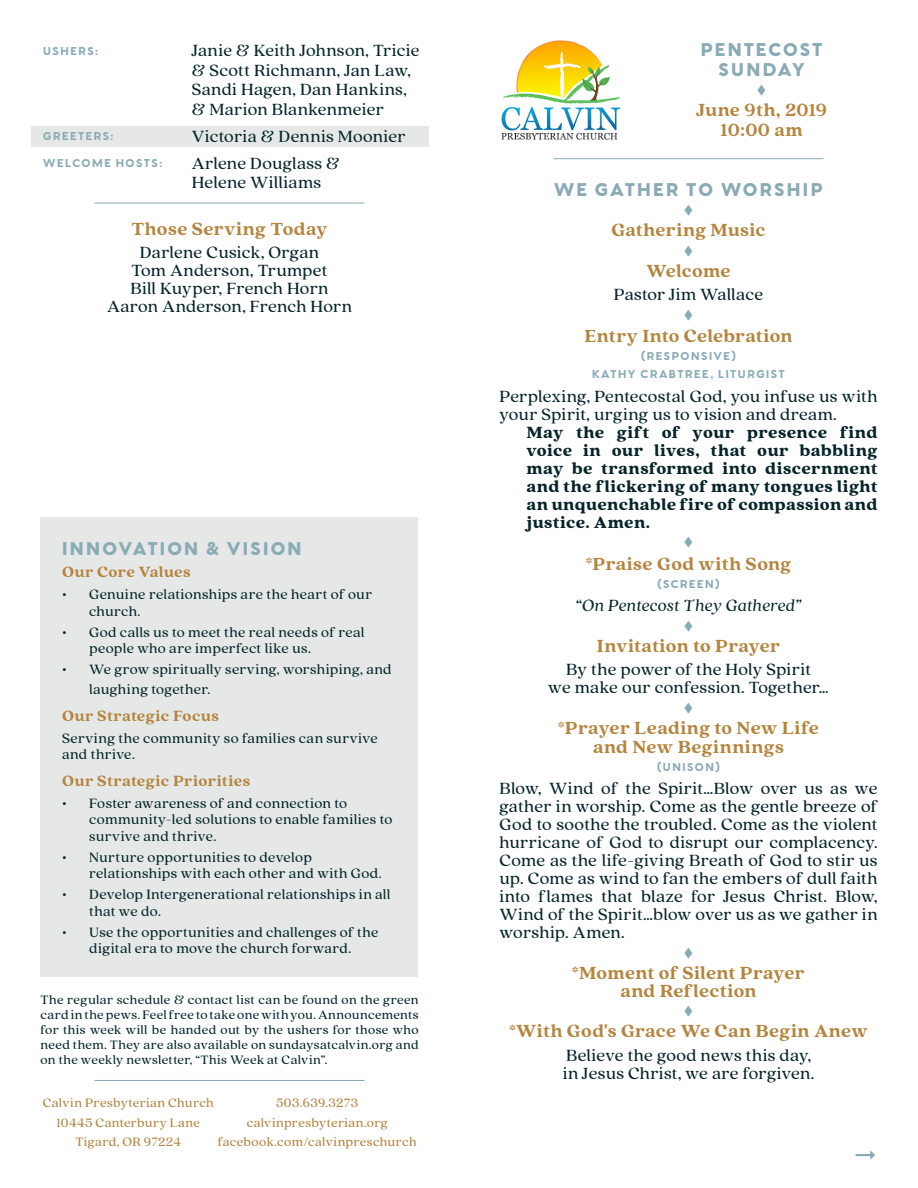
<style>
.page{position:relative;width:918px;height:1188px;background:#fff}
.page>*{position:absolute;margin:0;border:0;box-sizing:border-box;transform-origin:0 0}
.Heading_2{font:800 19.5px/18px "Quincy CF";letter-spacing:.015em;color:#b5853d;text-align:center}
.Heading_1{font:900 19.5px "Venti CF";letter-spacing:.11em;color:#8aabb5}
.Body_Copy_Regular{font:18px/18px "Quincy CF Text";letter-spacing:.015em;color:#072429}
.Body_Copy_Centered{font:18px "Quincy CF Text";letter-spacing:.015em;color:#072429}
.Body_Copy_Bold{font:900 18px/18px "Quincy CF";letter-spacing:.02em;color:#072429;text-align:justify}
.t1{font:18px/19.5px "Quincy CF Text";letter-spacing:.015em;color:#07262b}
.Body_Copy_Italics{font:italic 18px "Quincy CF Text";letter-spacing:.02em;color:#072429}
.Heading_2-2{font:800 16.5px "Quincy CF";letter-spacing:.02em;color:#b5853d}
.t2{font:15px/16.5px "Quincy CF Text";letter-spacing:.025em;color:#05262b}
.t3{font:13.5px/15px "Quincy CF Text";letter-spacing:.025em;color:#05262b;text-align:justify}
.t4{font:13.5px "Quincy CF Text";letter-spacing:.03em;color:#b5843d}
.Small_Text{font:800 12px "Venti CF";letter-spacing:.13em;color:#89aab5}
</style>
<div class="page">
<img style="left:501px;top:40px;width:120px;height:100px">
<hr style="left:554px;top:158px;width:270px;height:1px;background:#89aab5">
<div style="left:40px;top:518px;width:378px;height:459px;background:#e5e8e7"></div>
<hr style="left:94px;top:1080px;width:270px;height:1px;background:#89aab5">
<div style="left:31px;top:126px;width:398px;height:21px;background:#e5e8e7"></div>
<hr style="left:94px;top:203px;width:270px;height:1px;background:#89aab5">
<p class="Small_Text" style="left:43px;top:43px;width:56px">USHERS:</p>
<p class="t1" style="left:192px;top:41px;width:229px">Janie &amp; Keith Johnson, Tricie &amp; Scott Richmann, Jan Law,<br>Sandi Hagen, Dan Hankins, &amp; Marion Blankenmeier</p>
<p class="Small_Text" style="left:43px;top:129px;width:72px">GREETERS:</p>
<p class="t1" style="left:192px;top:127px;width:215px">Victoria &amp; Dennis Moonier</p>
<p class="Small_Text" style="left:43px;top:156px;width:121px">WELCOME HOSTS:</p>
<p class="t1" style="left:192px;top:154px;width:150px">Arlene Douglass &amp;<br>Helene Williams</p>
<p class="Heading_2" style="left:132px;top:220px;width:197px">Those Serving Today</p>
<p class="Body_Copy_Centered" style="left:140px;top:242px;width:181px">Darlene Cusick, Organ</p>
<p class="Body_Copy_Centered" style="left:132px;top:260px;width:197px">Tom Anderson, Trumpet</p>
<p class="Body_Copy_Centered" style="left:131px;top:278px;width:199px">Bill Kuyper, French Horn</p>
<p class="Body_Copy_Centered" style="left:107px;top:296px;width:246px">Aaron Anderson, French Horn</p>
<p class="Heading_1" style="left:62px;top:536px;width:241px">INNOVATION &amp; VISION</p>
<p class="Heading_2-2" style="left:62px;top:562px;width:130px">Our Core Values</p>
<p class="t2" style="left:89px;top:586px;width:284px;text-indent:-27px">• Genuine relationships are the heart of our church.</p>
<p class="t2" style="left:89px;top:624px;width:277px;text-indent:-27px">• God calls us to meet the real needs of real people who are imperfect like us.</p>
<p class="t2" style="left:89px;top:660px;width:304px;line-height:19.5px;text-indent:-27px">• We grow spiritually serving, worshiping, and laughing together.</p>
<p class="Heading_2-2" style="left:62px;top:706px;width:158px">Our Strategic Focus</p>
<p class="t2" style="left:62px;top:730px;width:317px">Serving the community so families can survive and thrive.</p>
<p class="Heading_2-2" style="left:62px;top:771px;width:190px">Our Strategic Priorities</p>
<p class="t2" style="left:89px;top:795px;width:305px;text-indent:-27px">• Foster awareness of and connection to community-led solutions to enable families to survive and thrive.</p>
<p class="t2" style="left:89px;top:849px;width:294px;text-indent:-27px">• Nurture opportunities to develop relationships with each other and with God.</p>
<p class="t2" style="left:89px;top:887px;width:303px;text-indent:-27px">• Develop Intergenerational relationships in all that we do.</p>
<p class="t2" style="left:62px;top:924px;width:318px;text-align:center">• Use the opportunities and challenges of the digital era to move the church forward.</p>
<p class="t3" style="left:40px;top:993px;width:380px">The regular schedule &amp; contact list can be found on the green card in the pews. Feel free to take one with you. Announcements for this week will be handed out by the ushers for those who need them. They are also available on sundaysatcalvin.org and on the weekly newsletter, “This Week at Calvin”.</p>
<p class="t4" style="left:43px;top:1095px;width:173px">Calvin Presbyterian Church</p>
<p class="t4" style="left:56px;top:1115px;width:145px">10445 Canterbury Lane</p>
<p class="t4" style="left:75px;top:1134px;width:107px">Tigard, OR 97224</p>
<p class="t4" style="left:276px;top:1095px;width:84px">503.639.3273</p>
<p class="t4" style="left:247px;top:1115px;width:143px">calvinpresbyterian.org</p>
<p class="t4" style="left:218px;top:1134px;width:200px">facebook.com/calvinpreschurch</p>
<p class="Heading_1" style="left:701px;top:38px;width:123px">PENTECOST</p>
<p class="Heading_1" style="left:719px;top:57px;width:88px">SUNDAY</p>
<p class="Heading_2" style="left:696px;top:102px;width:132px">June 9th, 2019</p>
<p class="Heading_2" style="left:721px;top:121px;width:84px">10:00 am</p>
<p class="Heading_1" style="left:554px;top:177px;width:270px">WE GATHER TO WORSHIP</p>
<p class="Heading_2" style="left:611px;top:222px;width:156px">Gathering Music</p>
<p class="Heading_2" style="left:646px;top:262px;width:86px">Welcome</p>
<p class="Body_Copy_Centered" style="left:614px;top:284px;width:151px">Pastor Jim Wallace</p>
<p class="Heading_2" style="left:585px;top:328px;width:209px">Entry Into Celebration</p>
<p class="Small_Text" style="left:641px;top:349px;width:96px">(RESPONSIVE)</p>
<p class="Small_Text" style="left:592px;top:367px;width:194px">KATHY CRABTREE, LITURGIST</p>
<p class="Body_Copy_Regular" style="left:500px;top:387px;width:379px">Perplexing, Pentecostal God, you infuse us with your Spirit, urging us to vision and dream.</p>
<p class="Body_Copy_Bold" style="left:526px;top:423px;width:353px">May the gift of your presence find voice in our lives, that our babbling may be transformed into discernment and the flickering of many tongues light an unquenchable fire of compassion and justice. Amen.</p>
<p class="Heading_2" style="left:586px;top:555px;width:207px">*Praise God with Song</p>
<p class="Small_Text" style="left:657px;top:576px;width:64px">(SCREEN)</p>
<p class="Body_Copy_Italics" style="left:576px;top:595px;width:227px">“On Pentecost They Gathered”</p>
<p class="Heading_2" style="left:597px;top:637px;width:185px">Invitation to Prayer</p>
<p class="Body_Copy_Centered" style="left:566px;top:659px;width:246px">By the power of the Holy Spirit</p>
<p class="Body_Copy_Centered" style="left:548px;top:677px;width:282px">we make our confession. Together…</p>
<p class="Heading_2" style="left:558px;top:719px;width:262px">*Prayer Leading to New Life</p>
<p class="Heading_2" style="left:593px;top:738px;width:192px">and New Beginnings</p>
<p class="Small_Text" style="left:657px;top:760px;width:64px">(UNISON)</p>
<p class="Body_Copy_Regular" style="left:500px;top:780px;width:380px;text-align:justify">Blow, Wind of the Spirit…Blow over us as we gather in worship. Come as the gentle breeze of God to soothe the troubled. Come as the violent hurricane of God to disrupt our complacency.<br>Come as the life-giving Breath of God to stir us up. Come as wind to fan the embers of dull faith into flames that blaze for Jesus Christ. Blow, Wind of the Spirit…blow over us as we gather in worship. Amen.</p>
<p class="Heading_2" style="left:572px;top:964px;width:234px">*Moment of Silent Prayer and Reflection</p>
<p class="Heading_2" style="left:509px;top:1023px;width:360px">*With God's Grace We Can Begin Anew</p>
<p class="Body_Copy_Centered" style="left:566px;top:1045px;width:246px">Believe the good news this day,</p>
<p class="Body_Copy_Centered" style="left:563px;top:1063px;width:253px">in Jesus Christ, we are forgiven.</p>
</div>
